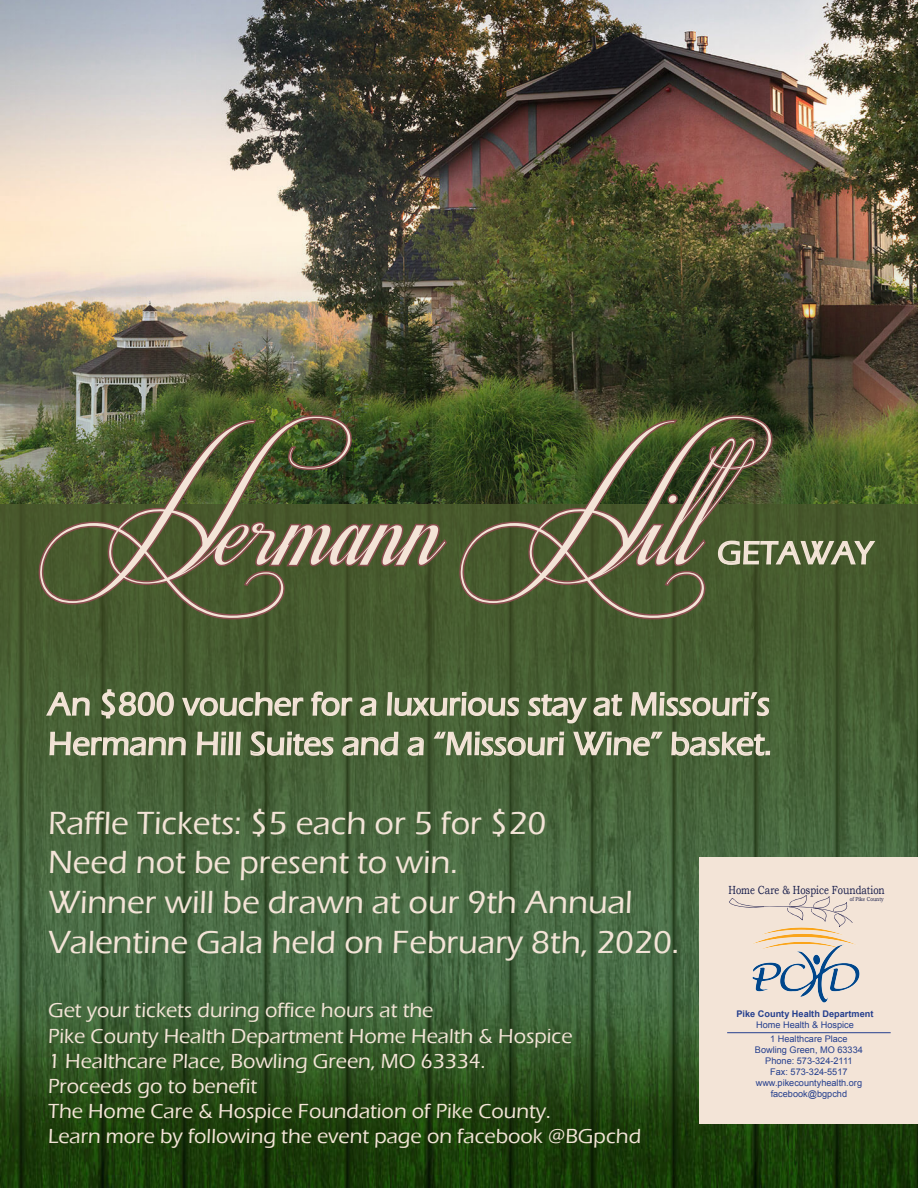
<style>
.page{position:relative;width:918px;height:1188px;background:#fff}
.page>*{position:absolute;margin:0;border:0;box-sizing:border-box;transform-origin:0 0}
.t1{font:141px "Respective Slanted";color:#f3e4d7}
.t2{font:500 33px/39.6px "Eras ITC";color:#f3e4d7}
.t3{font:500 21px "Eras ITC";color:#f3e4d7}
.t4{font:11.7px "Bookman Old Style";color:#131949;scale:.8 1}
.t5{font:700 10.05px/12px "Arial";color:#253f8e;text-align:center}
.t6{font:9.15px/10.9px "Arial";color:#253f8e;text-align:center}
.t7{font:700 9.15px/10.9px "Arial";color:#253f8e;text-align:center}
.t8{font:5.7px "Bookman Old Style";color:#131949;scale:.83 1}
.s1{font-weight:400}
</style>
<div class="page">
<img style="left:0;top:0;width:918px;height:1188px">
<img style="left:37px;top:414px;width:317px;height:207px">
<svg style="left:457px;top:414px;width:318px;height:20px;background:#455024"></svg>
<div style="left:700px;top:858px;width:218px;height:266px;background:#f3e4d7"></div>
<img style="left:752px;top:927px;width:107px;height:76px">
<hr style="left:727px;top:1032px;width:164px;height:1px;background:#253f8e">
<svg style="left:45px;top:434px;width:832px;height:493px;background:#51633d"></svg>
<p class="t1" style="left:48px;top:434px;width:733px">Hermann Hill</p>
<p class="t2" style="left:717px;top:533px;width:157px">GETAWAY</p>
<p class="t2" style="left:48px;top:685px;width:725px">An $800 voucher for a luxurious stay at Missouri’s<br>Hermann Hill Suites and a “Missouri Wine” basket.</p>
<p class="t2" style="left:48px;top:803px;width:500px">Raffle Tickets: $5 each or 5 for $20</p>
<p class="t2" style="left:48px;top:843px;width:411px">Need not be present to win.</p>
<p class="t2" style="left:48px;top:883px;width:586px">Winner will be drawn at our 9th Annual</p>
<p class="t2" style="left:48px;top:922px;width:633px">Valentine Gala held on February 8th, 2020.</p>
<p class="t3" style="left:48px;top:999px;width:387px">Get your tickets during office hours at the</p>
<p class="t3" style="left:48px;top:1024px;width:526px">Pike County Health Department Home Health &amp; Hospice</p>
<p class="t3" style="left:48px;top:1049px;width:439px">1 Healthcare Place, Bowling Green, MO 63334.</p>
<p class="t3" style="left:48px;top:1074px;width:211px">Proceeds go to benefit</p>
<p class="t3" style="left:48px;top:1099px;width:504px">The Home Care &amp; Hospice Foundation of Pike County.</p>
<p class="t3" style="left:48px;top:1125px;width:595px">Learn more by following the event page on facebook @BGpchd</p>
<p class="t4" style="left:729px;top:882px;width:197px">Home Care &amp; Hospice Foundation</p>
<p class="t8" style="left:850px;top:895px;width:42px">of Pike County</p>
<p class="t7" style="left:737px;top:1009px;width:138px">Pike County Health Department<br><span class="s1">Home Health &amp; Hospice</span></p>
<p class="t5" style="left:748px;top:1035px;width:124px">1 Healthcare Place<br>Bowling Green, MO 63334<br>573-324-2111</p>
<p class="t6" style="left:755px;top:1034px;width:109px">1 Healthcare Place<br>Bowling Green, MO 63334<br>Phone: 573-324-2111<br>Fax: 573-324-5517 www.pikecountyhealth.org facebook@bgpchd</p>
</div>
